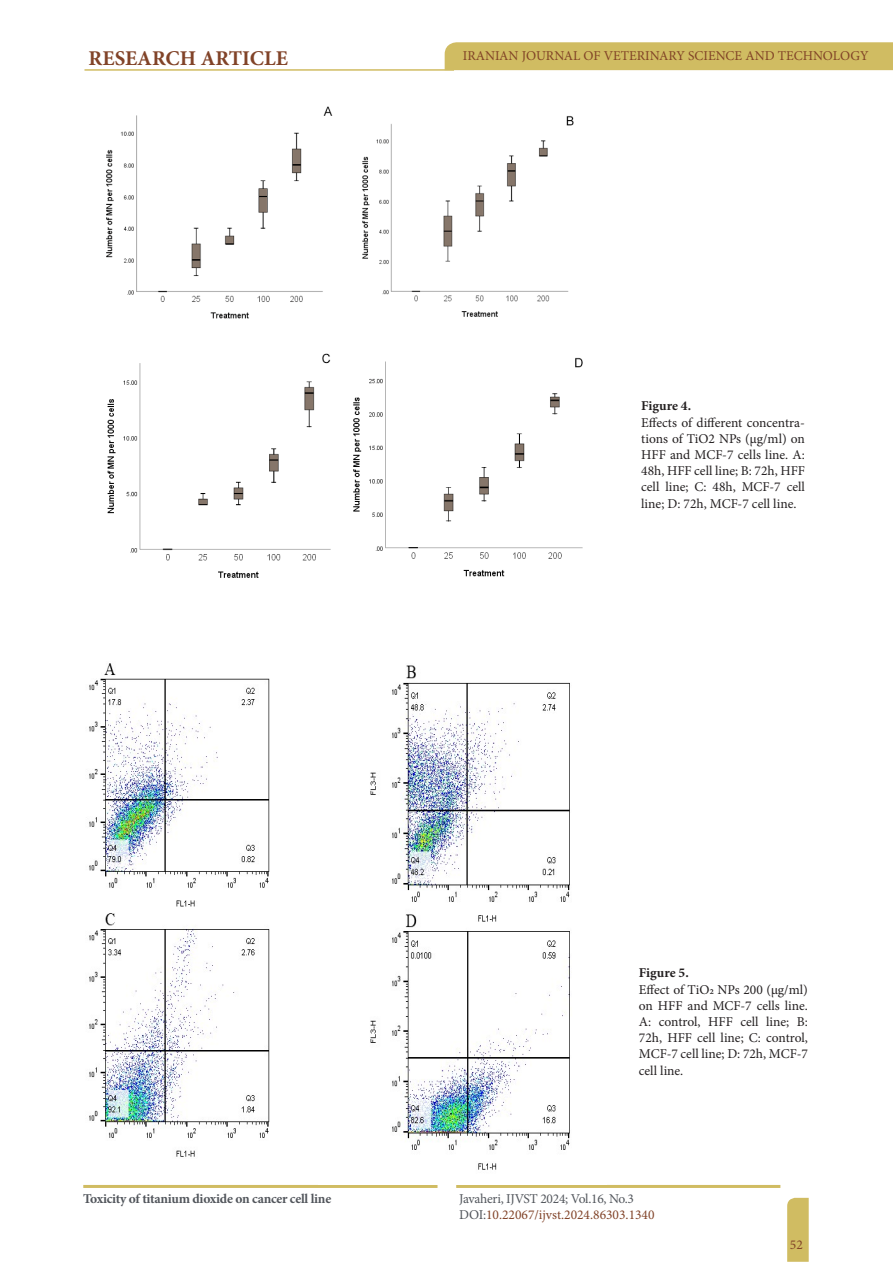
<style>
.page{position:relative;width:893px;height:1263px;background:#fff}
.page>*{position:absolute;margin:0;border:0;box-sizing:border-box;transform-origin:0 0}
.t1{font:700 21px "Minion Pro";color:#814328}
.t2{font:13.5px/16.2px "Minion Pro";color:#231f20;text-align:justify}
.t3{font:13.5px/16.2px "Minion Pro";letter-spacing:-.01em;color:#52565c}
.t4{font:13.5px "Minion Pro";color:#814326}
.t5{font:700 13.5px "Minion Pro";letter-spacing:-.02em;color:#52565c}
.t6{font:700 13.5px "Minion Pro";color:#231f20}
.t7{font:13.5px "Minion Pro";color:#814327}
.s1{color:#814328}
</style>
<div class="page">
<svg style="left:787px;top:1197px;width:22px;height:65px"></svg>
<hr style="left:84px;top:69px;width:370px;height:2px;background:#d0bc62">
<svg style="left:443px;top:42px;width:450px;height:29px;background:#d2bf69"></svg>
<hr style="left:456px;top:1185px;width:324px;height:3px;background:#d0bc62">
<hr style="left:83px;top:1185px;width:354px;height:3px;background:#d0bc62">
<img style="left:106px;top:106px;width:477px;height:472px">
<img style="left:89px;top:663px;width:181px;height:494px">
<img style="left:370px;top:665px;width:200px;height:505px">
<h1 class="t1" style="left:89px;top:43px;width:201px">RESEARCH ARTICLE</h1>
<p class="t4" style="left:463px;top:47px;width:407px">IRANIAN JOURNAL OF VETERINARY SCIENCE AND TECHNOLOGY</p>
<p class="t6" style="left:641px;top:397px;width:51px">Figure 4.</p>
<p class="t2" style="left:641px;top:414px;width:165px">Effects of different concentra&shy;tions of TiO2 NPs (μg/ml) on HFF and MCF-7 cells line. A:<br>48h, HFF cell line; B: 72h, HFF cell line; C: 48h, MCF-7 cell line; D: 72h, MCF-7 cell line.</p>
<p class="t5" style="left:83px;top:1189px;width:249px">Toxicity of titanium dioxide on cancer cell line</p>
<p class="t6" style="left:639px;top:964px;width:51px">Figure 5.</p>
<p class="t2" style="left:639px;top:981px;width:171px">Effect of TiO2 NPs 200 (μg/ml) on HFF and MCF-7 cells line.<br>A: control, HFF cell line; B:<br>72h, HFF cell line; C: control, MCF-7 cell line; D: 72h, MCF-7 cell line.</p>
<p class="t3" style="left:459px;top:1190px;width:197px">Javaheri, IJVST 2024; Vol.16, No.3<br>DOI:<span class="s1">10.22067/ijvst.2024.86303.1340</span></p>
<p class="t7" style="left:790px;top:1235px;width:14px">52</p>
</div>
